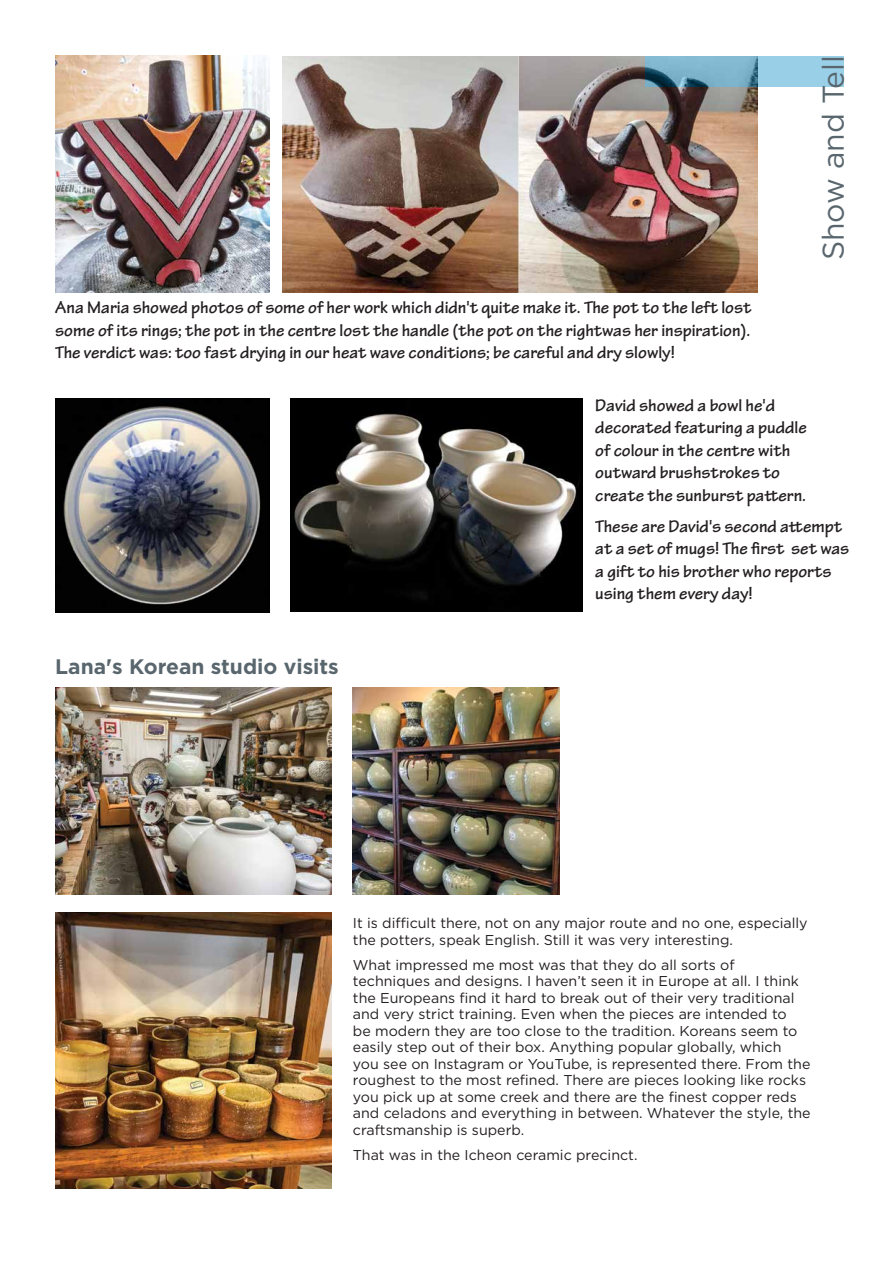
<style>
.page{position:relative;width:893px;height:1263px;background:#fff}
.page>*{position:absolute;margin:0;border:0;box-sizing:border-box;transform-origin:0 0}
.t1{font:30px "Gotham";color:#59666e}
.t2{font:700 21px "Gotham";color:#59666e}
.t3{font:700 18px/22.5px "Tekton Pro";color:#231f20}
.t4{font:14.25px/16.5px "Gotham";color:#231f20}
</style>
<div class="page">
<img style="left:55px;top:55px;width:214px;height:237px">
<img style="left:282px;top:56px;width:475px;height:236px">
<svg style="left:645px;top:56px;width:199px;height:31px;background:#7eb4cc"></svg>
<img style="left:55px;top:687px;width:276px;height:207px">
<img style="left:353px;top:687px;width:207px;height:207px">
<img style="left:55px;top:913px;width:276px;height:275px">
<img style="left:55px;top:399px;width:214px;height:214px">
<img style="left:291px;top:399px;width:292px;height:213px">
<h1 class="t1" style="left:814px;top:260px;width:207px;rotate:-90deg">Show and Tell</h1>
<p class="t3" style="left:55px;top:297px;width:698px;text-align:justify">Ana Maria showed photos of some of her work which didn't quite make it. The pot to the left lost some of its rings; the pot in the centre lost the handle (the pot on the rightwas her inspiration).<br>The verdict was: too fast drying in our heat wave conditions; be careful and dry slowly!</p>
<p class="t3" style="left:595px;top:394px;width:213px">David showed a bowl he'd decorated featuring a puddle of colour in the centre with outward brushstrokes to create the sunburst pattern.</p>
<p class="t3" style="left:595px;top:515px;width:255px">These are David's second attempt at a set of mugs! The first set was a gift to his brother who reports using them every day!</p>
<h2 class="t2" style="left:55px;top:652px;width:285px">Lana's Korean studio visits</h2>
<p class="t4" style="left:353px;top:915px;width:456px">It is difficult there, not on any major route and no one, especially the potters, speak English. Still it was very interesting.</p>
<p class="t4" style="left:353px;top:956px;width:459px">What impressed me most was that they do all sorts of techniques and designs. I haven’t seen it in Europe at all. I think the Europeans find it hard to break out of their very traditional and very strict training. Even when the pieces are intended to<br>be modern they are too close to the tradition. Koreans seem to easily step out of their box. Anything popular globally, which you see on Instagram or YouTube, is represented there. From the roughest to the most refined. There are pieces looking like rocks you pick up at some creek and there are the finest copper reds and celadons and everything in between. Whatever the style, the craftsmanship is superb.</p>
<p class="t4" style="left:353px;top:1146px;width:286px">That was in the Icheon ceramic precinct.</p>
</div>
